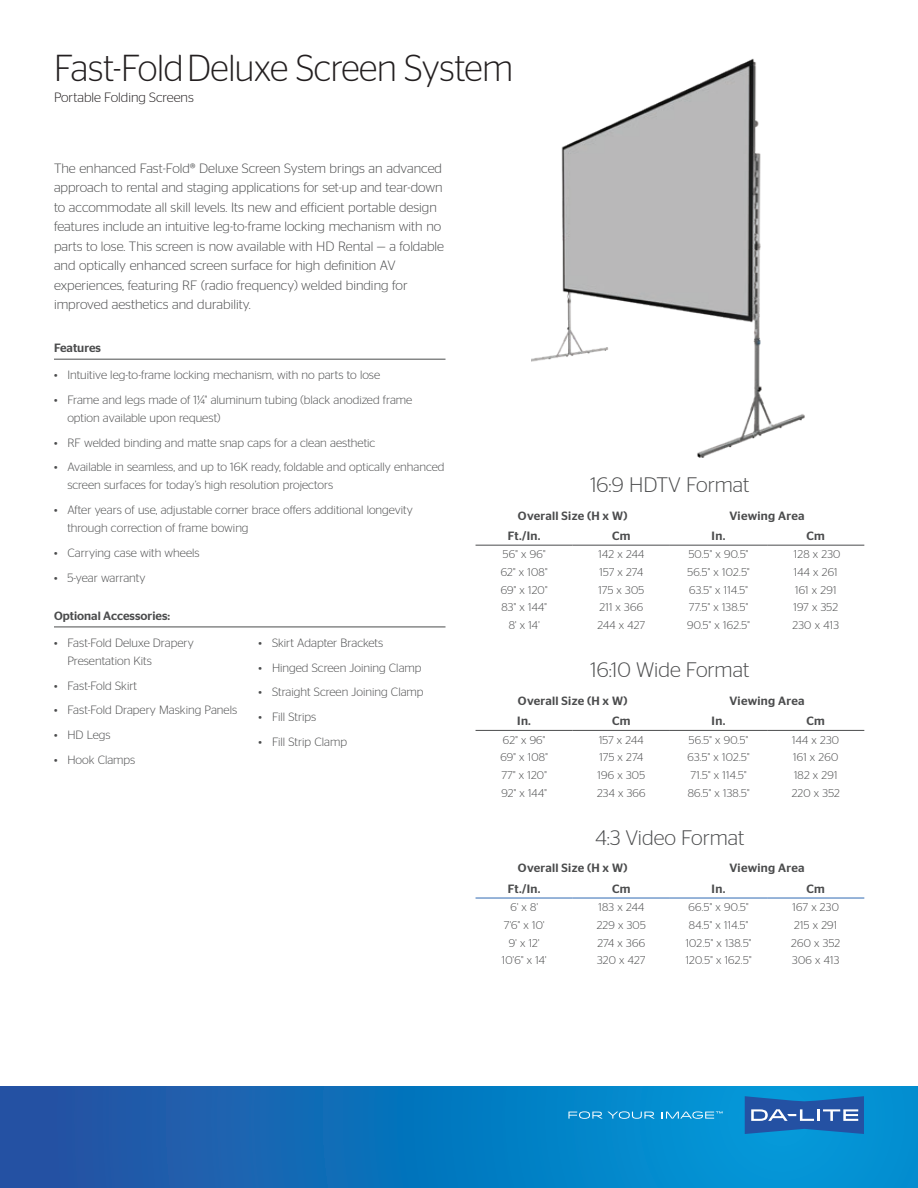
<style>
.page{position:relative;width:918px;height:1188px;background:#fff}
.page>*{position:absolute;margin:0;border:0;box-sizing:border-box;transform-origin:0 0}
.t1{font:300 37.5px "Stag Sans";letter-spacing:-.01em;color:#231f20;scale:.95 1}
.t2{font:300 21px "Stag Sans";color:#4b4c4d}
.t3{font:300 13.5px/19.5px "Stag Sans";color:#4b4c4d}
.t4{font:300 13.5px "Stag Sans";color:#231f20}
.t5{font:300 12px/18px "Stag Sans";color:#4b4c4d}
.t6{font:500 12px "Stag Sans";letter-spacing:.025em;color:#4b4c4d}
.t7{font:500 12px "Stag Sans";color:#4b4c4d}
.t8{font:300 11.25px "Stag Sans";letter-spacing:.025em;color:#4b4c4d}
</style>
<div class="page">
<svg style="left:0;top:1086px;width:918px;height:102px;background:#0d75bd"></svg>
<hr style="left:54px;top:359px;width:392px;height:1px;background:#4b4c4d">
<hr style="left:54px;top:627px;width:392px;height:1px;background:#4b4c4d">
<hr style="left:476px;top:545px;width:97px;height:1px;background:#4b4c4d">
<hr style="left:573px;top:545px;width:97px;height:1px;background:#4b4c4d">
<hr style="left:670px;top:545px;width:97px;height:1px;background:#4b4c4d">
<hr style="left:767px;top:545px;width:97px;height:1px;background:#4b4c4d">
<hr style="left:476px;top:730px;width:97px;height:1px;background:#4b4c4d">
<hr style="left:573px;top:730px;width:97px;height:1px;background:#4b4c4d">
<hr style="left:670px;top:730px;width:97px;height:1px;background:#4b4c4d">
<hr style="left:767px;top:730px;width:97px;height:1px;background:#4b4c4d">
<hr style="left:476px;top:898px;width:97px;height:1px;background:#316bb4">
<hr style="left:573px;top:898px;width:97px;height:1px;background:#316bb4">
<hr style="left:670px;top:898px;width:97px;height:1px;background:#316bb4">
<hr style="left:767px;top:898px;width:97px;height:1px;background:#316bb4">
<svg style="left:745px;top:1096px;width:119px;height:38px;background:#356cb3"></svg>
<svg style="left:568px;top:1111px;width:87px;height:8px"></svg>
<svg style="left:662px;top:1111px;width:61px;height:8px"></svg>
<img style="left:531px;top:58px;width:274px;height:400px">
<h1 class="t1" style="left:54px;top:47px;width:485px">Fast-FoldDeluxe Screen System</h1>
<p class="t4" style="left:54px;top:90px;width:141px">Portable Folding Screens</p>
<p class="t3" style="left:54px;top:158px;width:392px">The enhanced Fast-Fold® Deluxe Screen System brings an advanced approach to rental and staging applications for set-up and tear-down to accommodate all skill levels. Its new and efficient portable design features include an intuitive leg-to-frame locking mechanism with no parts to lose. This screen is now available with HD Rental — a foldable and optically enhanced screen surface for high definition AV experiences, featuring RF (radio frequency) welded binding for improved aesthetics and durability.</p>
<p class="t7" style="left:54px;top:341px;width:49px">Features</p>
<p class="t5" style="left:54px;top:366px;width:328px">• Intuitive leg-to-frame locking mechanism, with no parts to lose</p>
<p class="t5" style="left:67px;top:390px;width:347px;text-indent:-13px">• Frame and legs made of 1¼" aluminum tubing (black anodized frame option available upon request)</p>
<p class="t5" style="left:54px;top:433px;width:323px">• RF welded binding and matte snap caps for a clean aesthetic</p>
<p class="t5" style="left:67px;top:458px;width:379px;text-indent:-13px">• Available in seamless, and up to 16K ready, foldable and optically enhanced screen surfaces for today’s high resolution projectors</p>
<p class="t5" style="left:67px;top:501px;width:347px;text-indent:-13px">• After years of use, adjustable corner brace offers additional longevity through correction of frame bowing</p>
<p class="t5" style="left:54px;top:543px;width:147px">• Carrying case with wheels</p>
<p class="t5" style="left:54px;top:568px;width:93px">• 5-year warranty</p>
<p class="t7" style="left:54px;top:609px;width:118px">Optional Accessories:</p>
<p class="t5" style="left:67px;top:633px;width:128px;text-indent:-13px">• Fast-Fold Deluxe Drapery<br>Presentation Kits</p>
<p class="t5" style="left:54px;top:676px;width:85px">• Fast-Fold Skirt</p>
<p class="t5" style="left:54px;top:701px;width:185px">• Fast-Fold Drapery Masking Panels</p>
<p class="t5" style="left:54px;top:726px;width:58px">• HD Legs</p>
<p class="t5" style="left:54px;top:751px;width:83px">• Hook Clamps</p>
<p class="t5" style="left:259px;top:634px;width:126px">• Skirt Adapter Brackets</p>
<p class="t5" style="left:259px;top:658px;width:164px">• Hinged Screen Joining Clamp</p>
<p class="t5" style="left:259px;top:683px;width:166px">• Straight Screen Joining Clamp</p>
<p class="t5" style="left:259px;top:708px;width:59px">• Fill Strips</p>
<p class="t5" style="left:259px;top:733px;width:90px">• Fill Strip Clamp</p>
<h2 class="t2" style="left:590px;top:473px;width:160px">16:9 HDTV Format</h2>
<p class="t6" style="left:518px;top:508px;width:111px">Overall Size (H x W)</p>
<p class="t6" style="left:730px;top:508px;width:77px">Viewing Area</p>
<p class="t6" style="left:508px;top:529px;width:34px">Ft./In.</p>
<p class="t6" style="left:612px;top:529px;width:20px">Cm</p>
<p class="t6" style="left:712px;top:529px;width:15px">In.</p>
<p class="t6" style="left:807px;top:529px;width:20px">Cm</p>
<p class="t8" style="left:503px;top:548px;width:44px">56" x 96"</p>
<p class="t8" style="left:599px;top:548px;width:47px">142 x 244</p>
<p class="t8" style="left:689px;top:548px;width:61px">50.5" x 90.5"</p>
<p class="t8" style="left:794px;top:548px;width:48px">128 x 230</p>
<p class="t8" style="left:501px;top:566px;width:48px">62" x 108"</p>
<p class="t8" style="left:600px;top:566px;width:45px">157 x 274</p>
<p class="t8" style="left:687px;top:566px;width:64px">56.5" x 102.5"</p>
<p class="t8" style="left:794px;top:566px;width:45px">144 x 261</p>
<p class="t8" style="left:501px;top:584px;width:48px">69" x 120"</p>
<p class="t8" style="left:598px;top:584px;width:47px">175 x 305</p>
<p class="t8" style="left:689px;top:584px;width:60px">63.5" x 114.5"</p>
<p class="t8" style="left:795px;top:584px;width:43px">161 x 291</p>
<p class="t8" style="left:501px;top:601px;width:47px">83" x 144"</p>
<p class="t8" style="left:600px;top:601px;width:45px">211 x 366</p>
<p class="t8" style="left:689px;top:601px;width:61px">77.5" x 138.5"</p>
<p class="t8" style="left:793px;top:601px;width:46px">197 x 352</p>
<p class="t8" style="left:509px;top:619px;width:32px">8' x 14'</p>
<p class="t8" style="left:598px;top:619px;width:49px">244 x 427</p>
<p class="t8" style="left:687px;top:619px;width:64px">90.5" x 162.5"</p>
<p class="t8" style="left:793px;top:619px;width:48px">230 x 413</p>
<h2 class="t2" style="left:591px;top:658px;width:160px">16:10 Wide Format</h2>
<p class="t6" style="left:518px;top:694px;width:111px">Overall Size (H x W)</p>
<p class="t6" style="left:730px;top:694px;width:77px">Viewing Area</p>
<p class="t6" style="left:517px;top:714px;width:15px">In.</p>
<p class="t6" style="left:612px;top:714px;width:20px">Cm</p>
<p class="t6" style="left:712px;top:714px;width:15px">In.</p>
<p class="t6" style="left:807px;top:714px;width:20px">Cm</p>
<p class="t8" style="left:503px;top:734px;width:44px">62" x 96"</p>
<p class="t8" style="left:599px;top:734px;width:46px">157 x 244</p>
<p class="t8" style="left:689px;top:734px;width:61px">56.5" x 90.5"</p>
<p class="t8" style="left:792px;top:734px;width:48px">144 x 230</p>
<p class="t8" style="left:500px;top:751px;width:49px">69" x 108"</p>
<p class="t8" style="left:599px;top:751px;width:45px">175 x 274</p>
<p class="t8" style="left:687px;top:751px;width:64px">63.5" x 102.5"</p>
<p class="t8" style="left:793px;top:751px;width:47px">161 x 260</p>
<p class="t8" style="left:501px;top:769px;width:47px">77" x 120"</p>
<p class="t8" style="left:598px;top:769px;width:49px">196 x 305</p>
<p class="t8" style="left:691px;top:769px;width:57px">71.5" x 114.5"</p>
<p class="t8" style="left:794px;top:769px;width:45px">182 x 291</p>
<p class="t8" style="left:502px;top:787px;width:47px">92" x 144"</p>
<p class="t8" style="left:597px;top:787px;width:50px">234 x 366</p>
<p class="t8" style="left:688px;top:787px;width:63px">86.5" x 138.5"</p>
<p class="t8" style="left:792px;top:787px;width:50px">220 x 352</p>
<h2 class="t2" style="left:595px;top:826px;width:150px">4:3 Video Format</h2>
<p class="t6" style="left:518px;top:861px;width:111px">Overall Size (H x W)</p>
<p class="t6" style="left:730px;top:861px;width:77px">Viewing Area</p>
<p class="t6" style="left:508px;top:882px;width:34px">Ft./In.</p>
<p class="t6" style="left:612px;top:882px;width:20px">Cm</p>
<p class="t6" style="left:712px;top:882px;width:15px">In.</p>
<p class="t6" style="left:807px;top:882px;width:20px">Cm</p>
<p class="t8" style="left:510px;top:901px;width:29px">6' x 8'</p>
<p class="t8" style="left:599px;top:901px;width:47px">183 x 244</p>
<p class="t8" style="left:689px;top:901px;width:61px">66.5" x 90.5"</p>
<p class="t8" style="left:793px;top:901px;width:48px">167 x 230</p>
<p class="t8" style="left:504px;top:919px;width:42px">7'6" x 10'</p>
<p class="t8" style="left:597px;top:919px;width:50px">229 x 305</p>
<p class="t8" style="left:689px;top:919px;width:61px">84.5" x 114.5"</p>
<p class="t8" style="left:794px;top:919px;width:44px">215 x 291</p>
<p class="t8" style="left:509px;top:937px;width:32px">9' x 12'</p>
<p class="t8" style="left:597px;top:937px;width:49px">274 x 366</p>
<p class="t8" style="left:686px;top:937px;width:67px">102.5" x 138.5"</p>
<p class="t8" style="left:791px;top:937px;width:50px">260 x 352</p>
<p class="t8" style="left:502px;top:954px;width:46px">10'6" x 14'</p>
<p class="t8" style="left:597px;top:954px;width:50px">320 x 427</p>
<p class="t8" style="left:686px;top:954px;width:67px">120.5" x 162.5"</p>
<p class="t8" style="left:792px;top:954px;width:49px">306 x 413</p>
</div>
